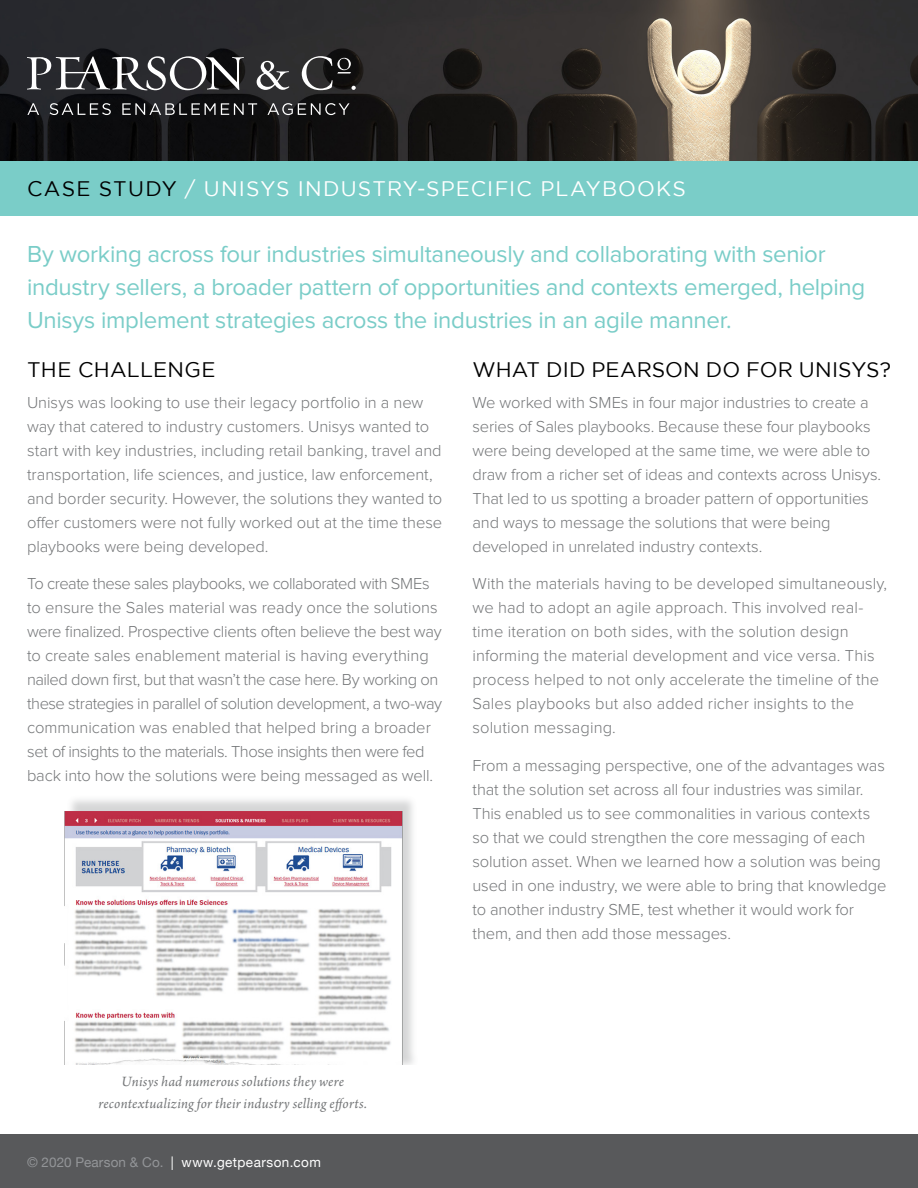
<style>
.page{position:relative;width:918px;height:1188px;background:#fff}
.page>*{position:absolute;margin:0;border:0;box-sizing:border-box;transform-origin:0 0}
.t1{font:24px/33px "Proxima Nova";letter-spacing:-.015em;color:#7acdc8}
.t2{font:21px "Gotham";letter-spacing:.055em;color:#fff}
.t3{font:21px "Gotham";letter-spacing:.005em;color:#000}
.t4{font:300 16.5px/24px "Proxima Nova";letter-spacing:-.005em;color:#757779}
.t5{font:italic 15px/22.5px "Arno Pro";letter-spacing:.015em;color:#757779;text-align:center}
.t6{font:13.5px "Helvetica Neue";letter-spacing:.03em;color:#fff}
.s1{color:#000}
.s2{color:#939598}
</style>
<div class="page">
<img style="left:0;top:0;width:918px;height:162px">
<div style="left:0;top:162px;width:918px;height:54px;background:#7acdc8"></div>
<div style="left:0;top:1134px;width:918px;height:54px;background:#58595b"></div>
<div style="left:66px;top:795px;width:353px;height:275px;background:#757779;opacity:.3"></div>
<img style="left:64px;top:811px;width:339px;height:254px">
<div style="left:58px;top:1065px;width:367px;height:7px;background:#fff"></div>
<svg style="left:27px;top:56px;width:217px;height:34px"></svg>
<svg style="left:257px;top:61px;width:33px;height:29px"></svg>
<svg style="left:302px;top:56px;width:54px;height:34px;background:#404040"></svg>
<svg style="left:27px;top:103px;width:12px;height:12px"></svg>
<svg style="left:50px;top:103px;width:61px;height:12px"></svg>
<svg style="left:122px;top:103px;width:135px;height:12px;background:#49494b"></svg>
<svg style="left:268px;top:103px;width:82px;height:12px"></svg>
<p class="t2" style="left:27px;top:177px;width:660px"><span class="s1">CASE STUDY</span> / UNISYS INDUSTRY-SPECIFIC PLAYBOOKS</p>
<p class="t1" style="left:27px;top:238px;width:840px">By working across four industries simultaneously and collaborating with senior industry sellers, a broader pattern of opportunities and contexts emerged, helping<br>Unisys implement strategies across the industries in an agile manner.</p>
<p class="t3" style="left:27px;top:358px;width:190px">THE CHALLENGE</p>
<p class="t4" style="left:27px;top:391px;width:417px">Unisys was looking to use their legacy portfolio in a new way that catered to industry customers. Unisys wanted to start with key industries, including retail banking, travel and transportation, life sciences, and justice, law enforcement, and border security. However, the solutions they wanted to offer customers were not fully worked out at the time these playbooks were being developed.</p>
<p class="t4" style="left:27px;top:572px;width:417px">To create these sales playbooks, we collaborated with SMEs to ensure the Sales material was ready once the solutions were finalized. Prospective clients often believe the best way to create sales enablement material is having everything nailed down first, but that wasn’t the case here. By working on these strategies in parallel of solution development, a two-way communication was enabled that helped bring a broader set of insights to the materials. Those insights then were fed back into how the solutions were being messaged as well.</p>
<p class="t3" style="left:473px;top:358px;width:420px">WHAT DID PEARSON DO FOR UNISYS?</p>
<p class="t4" style="left:472px;top:391px;width:410px">We worked with SMEs in four major industries to create a series of Sales playbooks. Because these four playbooks were being developed at the same time, we were able to draw from a richer set of ideas and contexts across Unisys.<br>That led to us spotting a broader pattern of opportunities and ways to message the solutions that were being developed in unrelated industry contexts.</p>
<p class="t4" style="left:472px;top:572px;width:416px">With the materials having to be developed simultaneously, we had to adopt an agile approach. This involved real&shy;time iteration on both sides, with the solution design informing the material development and vice versa. This process helped to not only accelerate the timeline of the Sales playbooks but also added richer insights to the solution messaging.</p>
<p class="t4" style="left:472px;top:754px;width:415px">From a messaging perspective, one of the advantages was that the solution set across all four industries was similar.<br>This enabled us to see commonalities in various contexts so that we could strengthen the core messaging of each solution asset. When we learned how a solution was being used in one industry, we were able to bring that knowledge to another industry SME, test whether it would work for them, and then add those messages.</p>
<p class="t5" style="left:99px;top:1071px;width:270px">Unisys had numerous solutions they were recontextualizing for their industry selling efforts.</p>
<p class="t6" style="left:27px;top:1153px;width:296px"><span class="s2">© 2020 Pearson &amp; Co.</span> | www.getpearson.com</p>
</div>
